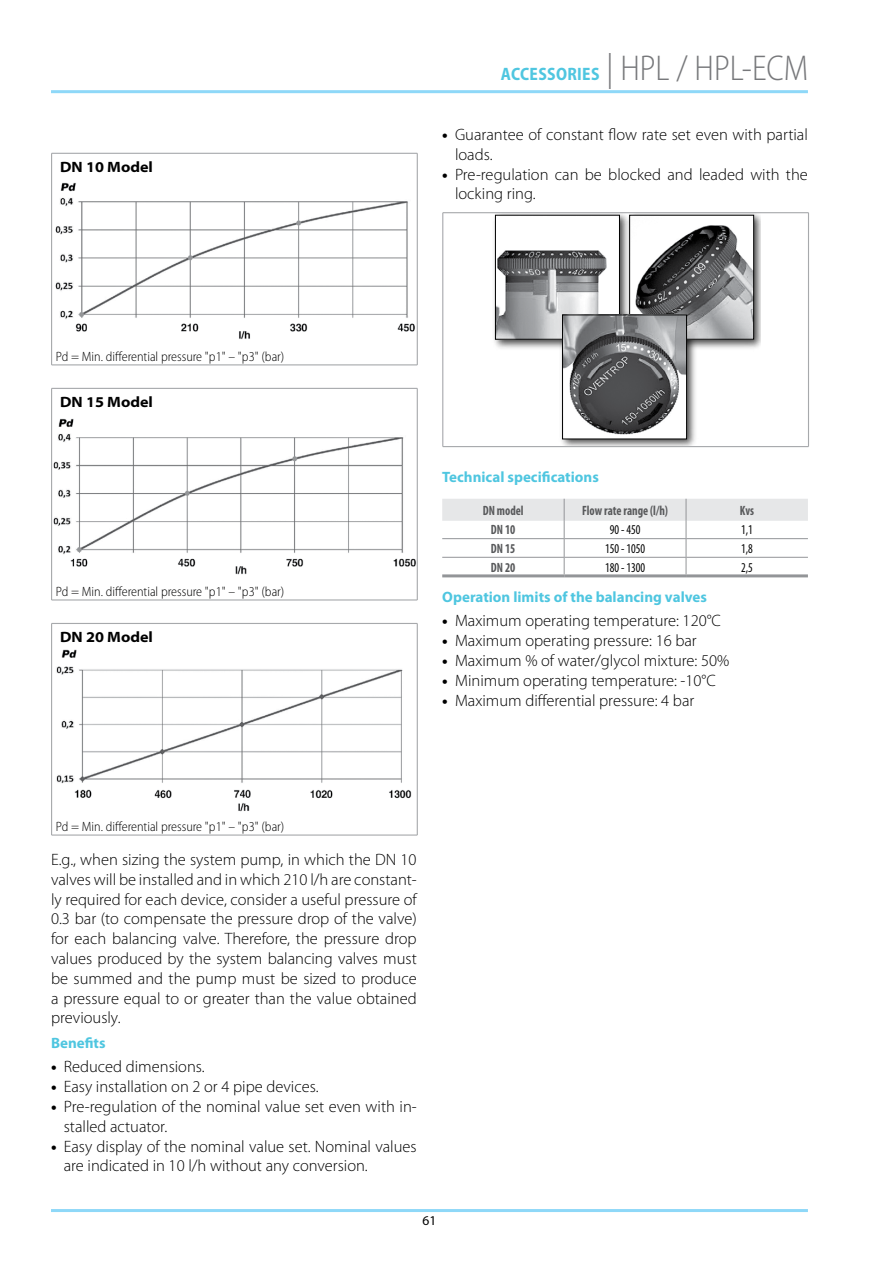
<style>
.page{position:relative;width:893px;height:1263px;background:#fff}
.page>*{position:absolute;margin:0;border:0;box-sizing:border-box;transform-origin:0 0}
.t1{font:300 semi-condensed 36px "Myriad Pro";color:#77787b;scale:.95 1}
.t2{font:300 16.5px/19.8px "Myriad Pro";color:#000}
.t3{font:700 15px "Myriad Pro";color:#4fc6e0}
.t4{font:700 semi-expanded 15px "Myriad Pro";color:#000}
.t5{font:300 semi-condensed 13.5px "Myriad Pro";color:#000}
.t6{font:700 condensed 13.5px "Myriad Pro";color:#58595b;scale:.9 1}
.t7{font:condensed 13.5px "Myriad Pro";color:#000;scale:.9 1}
.t8{font:13.5px "Myriad Pro";color:#000}
.s1{font-weight:700;font-size:18px;color:#4fc6e0}
.s2{font-weight:700}
</style>
<div class="page">
<hr style="left:51px;top:1209px;width:757px;height:3px;background:#8ed8f8">
<hr style="left:51px;top:90px;width:757px;height:3px;background:#8ed8f8">
<img style="left:52px;top:180px;width:365px;height:163px">
<hr style="left:52px;top:153px;width:365px;height:1px;background:#a7a9ac">
<hr style="left:52px;top:364px;width:365px;height:1px;background:#a7a9ac">
<hr style="left:51px;top:153px;width:1px;height:212px;background:#a7a9ac">
<hr style="left:417px;top:153px;width:1px;height:212px;background:#a7a9ac">
<img style="left:52px;top:415px;width:365px;height:162px">
<hr style="left:52px;top:388px;width:365px;height:1px;background:#a7a9ac">
<hr style="left:52px;top:599px;width:365px;height:1px;background:#a7a9ac">
<hr style="left:51px;top:388px;width:1px;height:212px;background:#a7a9ac">
<hr style="left:417px;top:388px;width:1px;height:212px;background:#a7a9ac">
<img style="left:56px;top:649px;width:356px;height:163px">
<hr style="left:52px;top:623px;width:365px;height:1px;background:#a7a9ac">
<hr style="left:52px;top:834px;width:365px;height:2px;background:#a7a9ac">
<hr style="left:51px;top:623px;width:1px;height:212px;background:#a7a9ac">
<hr style="left:417px;top:623px;width:1px;height:212px;background:#a7a9ac">
<img style="left:491px;top:213px;width:132px;height:136px">
<img style="left:497px;top:217px;width:121px;height:121px">
<img style="left:623px;top:213px;width:137px;height:136px">
<img style="left:631px;top:217px;width:121px;height:121px">
<div style="left:495px;top:215px;width:125px;height:125px;border:1px solid #000"></div>
<div style="left:629px;top:215px;width:125px;height:125px;border:1px solid #000"></div>
<img style="left:556px;top:309px;width:143px;height:137px">
<img style="left:564px;top:316px;width:121px;height:121px">
<div style="left:562px;top:314px;width:125px;height:125px;border:1px solid #000"></div>
<hr style="left:443px;top:212px;width:365px;height:1px;background:#a7a9ac">
<hr style="left:443px;top:446px;width:365px;height:1px;background:#a7a9ac">
<hr style="left:442px;top:213px;width:1px;height:234px;background:#a7a9ac">
<hr style="left:808px;top:213px;width:1px;height:234px;background:#a7a9ac">
<svg style="left:442px;top:499px;width:366px;height:75px"></svg>
<hr style="left:442px;top:574px;width:122px;height:3px;background:#939598">
<hr style="left:564px;top:574px;width:122px;height:3px;background:#939598">
<hr style="left:686px;top:574px;width:122px;height:3px;background:#939598">
<p class="t4" style="left:60px;top:157px;width:94px">DN 10 Model</p>
<h1 class="t1" style="left:501px;top:46px;width:325px"><span class="s1">ACCESSORIES</span> | HPL / HPL-ECM</h1>
<p class="t2" style="left:455px;top:124px;width:354px;text-indent:-13px"><span class="s2">•</span> Guarantee of constant flow rate set even with partial loads.</p>
<p class="t2" style="left:455px;top:164px;width:354px;text-indent:-13px"><span class="s2">•</span> Pre-regulation can be blocked and leaded with the locking ring.</p>
<p class="t5" style="left:56px;top:348px;width:230px">Pd = Min. differential pressure "p1" – "p3" (bar)</p>
<p class="t4" style="left:60px;top:392px;width:94px">DN 15 Model</p>
<p class="t5" style="left:56px;top:583px;width:230px">Pd = Min. differential pressure "p1" – "p3" (bar)</p>
<p class="t4" style="left:60px;top:627px;width:94px">DN 20 Model</p>
<p class="t3" style="left:442px;top:467px;width:158px">Technical specifications</p>
<p class="t6" style="left:483px;top:502px;width:47px">DN model</p>
<p class="t6" style="left:582px;top:502px;width:97px">Flow rate range (l/h)</p>
<p class="t6" style="left:740px;top:502px;width:17px">Kvs</p>
<p class="t6" style="left:491px;top:521px;width:29px">DN 10</p>
<p class="t7" style="left:610px;top:522px;width:35px">90 - 450</p>
<p class="t7" style="left:741px;top:522px;width:15px">1,1</p>
<p class="t6" style="left:491px;top:540px;width:29px">DN 15</p>
<p class="t7" style="left:605px;top:540px;width:46px">150 - 1050</p>
<p class="t7" style="left:741px;top:540px;width:15px">1,8</p>
<p class="t6" style="left:491px;top:559px;width:29px">DN 20</p>
<p class="t7" style="left:605px;top:559px;width:46px">180 - 1300</p>
<p class="t7" style="left:741px;top:559px;width:15px">2,5</p>
<p class="t3" style="left:442px;top:588px;width:266px">Operation limits of the balancing valves</p>
<p class="t2" style="left:442px;top:611px;width:280px"><span class="s2">•</span> Maximum operating temperature: 120°C</p>
<p class="t2" style="left:442px;top:631px;width:256px"><span class="s2">•</span> Maximum operating pressure: 16 bar</p>
<p class="t2" style="left:442px;top:650px;width:289px"><span class="s2">•</span> Maximum % of water/glycol mixture: 50%</p>
<p class="t2" style="left:442px;top:670px;width:275px"><span class="s2">•</span> Minimum operating temperature: -10°C</p>
<p class="t2" style="left:442px;top:690px;width:254px"><span class="s2">•</span> Maximum differential pressure: 4 bar</p>
<p class="t5" style="left:56px;top:818px;width:230px">Pd = Min. differential pressure "p1" – "p3" (bar)</p>
<p class="t2" style="left:51px;top:849px;width:367px;text-align:justify">E.g., when sizing the system pump, in which the DN 10 valves will be installed and in which 210 l/h are constant&shy;ly required for each device, consider a useful pressure of 0.3 bar (to compensate the pressure drop of the valve) for each balancing valve. Therefore, the pressure drop values produced by the system balancing valves must be summed and the pump must be sized to produce a pressure equal to or greater than the value obtained previously.</p>
<p class="t3" style="left:51px;top:1033px;width:56px">Benefits</p>
<p class="t2" style="left:51px;top:1057px;width:155px"><span class="s2">•</span> Reduced dimensions.</p>
<p class="t2" style="left:51px;top:1077px;width:269px"><span class="s2">•</span> Easy installation on 2 or 4 pipe devices.</p>
<p class="t2" style="left:64px;top:1096px;width:354px;text-indent:-13px"><span class="s2">•</span> Pre-regulation of the nominal value set even with in&shy;stalled actuator.</p>
<p class="t2" style="left:64px;top:1136px;width:354px;text-indent:-13px"><span class="s2">•</span> Easy display of the nominal value set. Nominal values are indicated in 10 l/h without any conversion.</p>
<p class="t8" style="left:423px;top:1212px;width:15px">61</p>
</div>
